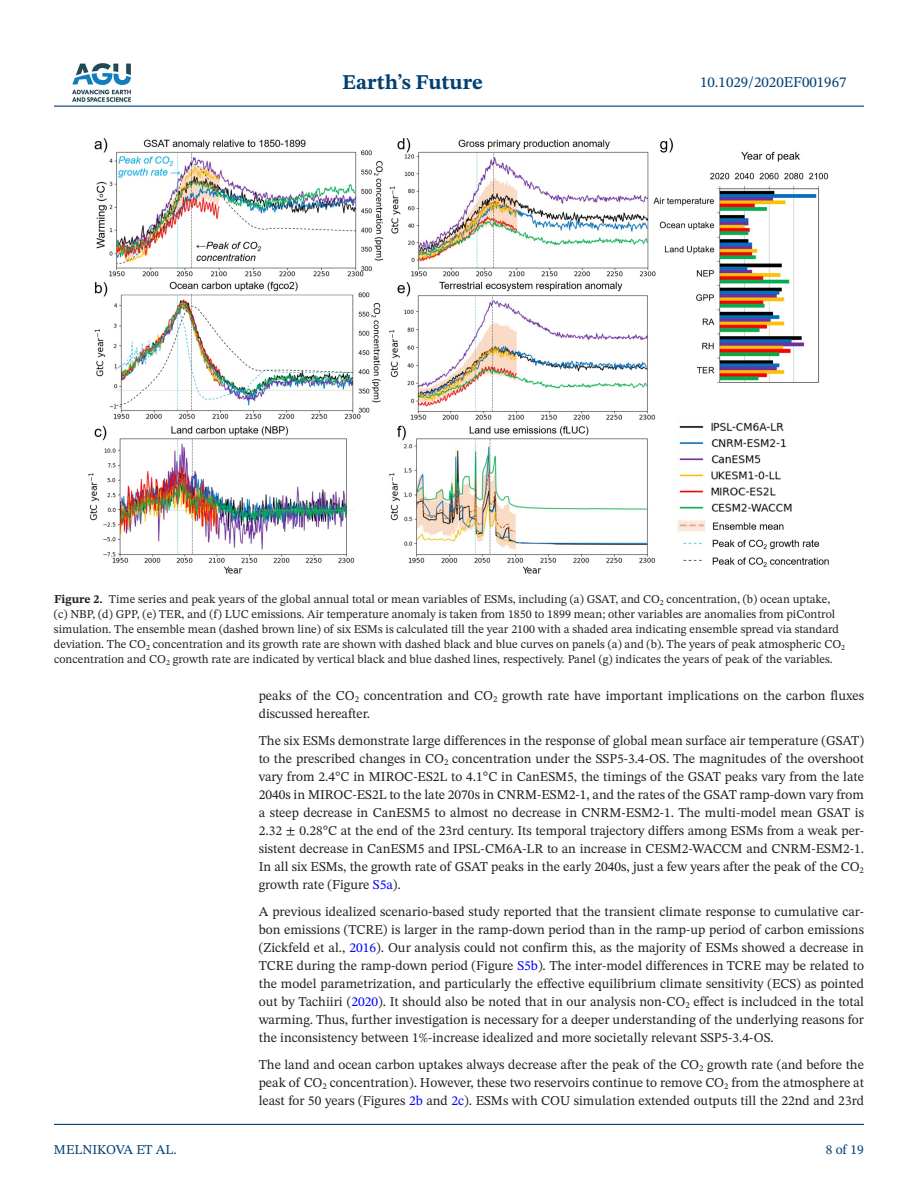
<style>
.page{position:relative;width:918px;height:1188px;background:#fff}
.page>*{position:absolute;margin:0;border:0;box-sizing:border-box;transform-origin:0 0}
.t1{font:700 21px "STIX Two Text";color:#004073}
.t2{font:15px "STIX Two Text";color:#004073}
.t3{font:13.5px/18px "STIX Two Text";color:#231f20;text-align:justify}
.t4{font:13.5px "STIX Two Text";color:#004073}
.t5{font:12px/15px "STIX Two Text";color:#231f20}
.s1{font-weight:700}
.s2{color:#00f}
</style>
<div class="page">
<hr style="left:54px;top:106px;width:810px;height:1px;background:#004073">
<hr style="left:54px;top:1124px;width:810px;height:1px;background:#004073">
<img style="left:72px;top:63px;width:59px;height:39px">
<img style="left:88px;top:138px;width:741px;height:436px">
<h1 class="t1" style="left:342px;top:67px;width:142px">Earth’s Future</h1>
<p class="t2" style="left:700px;top:72px;width:148px">10.1029/2020EF001967</p>
<p class="t5" style="left:54px;top:591px;width:793px"><span class="s1">Figure 2.</span> Time series and peak years of the global annual total or mean variables of ESMs, including (a) GSAT, and CO<sub>2</sub> concentration, (b) ocean uptake, (c) NBP, (d) GPP, (e) TER, and (f) LUC emissions. Air temperature anomaly is taken from 1850 to 1899 mean; other variables are anomalies from piControl simulation. The ensemble mean (dashed brown line) of six ESMs is calculated till the year 2100 with a shaded area indicating ensemble spread via standard deviation. The CO<sub>2</sub> concentration and its growth rate are shown with dashed black and blue curves on panels (a) and (b). The years of peak atmospheric CO<sub>2 </sub>concentration and CO<sub>2</sub> growth rate are indicated by vertical black and blue dashed lines, respectively. Panel (g) indicates the years of peak of the variables.</p>
<p class="t4" style="left:54px;top:1140px;width:124px">MELNIKOVA ET AL.</p>
<p class="t3" style="left:259px;top:687px;width:607px">peaks of the CO<sub>2</sub> concentration and CO<sub>2</sub> growth rate have important implications on the carbon fluxes discussed hereafter.</p>
<p class="t3" style="left:259px;top:732px;width:607px">The six ESMs demonstrate large differences in the response of global mean surface air temperature (GSAT) to the prescribed changes in CO<sub>2</sub> concentration under the SSP5-3.4-OS. The magnitudes of the overshoot vary from 2.4°C in MIROC-ES2L to 4.1°C in CanESM5, the timings of the GSAT peaks vary from the late 2040s in MIROC-ES2L to the late 2070s in CNRM-ESM2-1, and the rates of the GSAT ramp-down vary from a steep decrease in CanESM5 to almost no decrease in CNRM-ESM2-1. The multi-model mean GSAT is 2.32 ± 0.28°C at the end of the 23rd century. Its temporal trajectory differs among ESMs from a weak per&shy;sistent decrease in CanESM5 and IPSL-CM6A-LR to an increase in CESM2-WACCM and CNRM-ESM2-1.<br>In all six ESMs, the growth rate of GSAT peaks in the early 2040s, just a few years after the peak of the CO<sub>2 </sub>growth rate (Figure <span class="s2">S5a</span>).</p>
<p class="t3" style="left:259px;top:903px;width:607px">A previous idealized scenario-based study reported that the transient climate response to cumulative car&shy;bon emissions (TCRE) is larger in the ramp-down period than in the ramp-up period of carbon emissions (Zickfeld et al., <span class="s2">2016</span>). Our analysis could not confirm this, as the majority of ESMs showed a decrease in TCRE during the ramp-down period (Figure <span class="s2">S5b</span>). The inter-model differences in TCRE may be related to the model parametrization, and particularly the effective equilibrium climate sensitivity (ECS) as pointed out by Tachiiri (<span class="s2">2020</span>). It should also be noted that in our analysis non-CO<sub>2</sub> effect is includced in the total warming. Thus, further investigation is necessary for a deeper understanding of the underlying reasons for the inconsistency between 1%-increase idealized and more societally relevant SSP5-3.4-OS.</p>
<p class="t3" style="left:259px;top:1056px;width:607px">The land and ocean carbon uptakes always decrease after the peak of the CO<sub>2</sub> growth rate (and before the peak of CO<sub>2</sub> concentration). However, these two reservoirs continue to remove CO<sub>2</sub> from the atmosphere at least for 50 years (Figures <span class="s2">2b</span> and <span class="s2">2c</span>). ESMs with COU simulation extended outputs till the 22nd and 23rd</p>
<p class="t4" style="left:826px;top:1140px;width:40px">8 of 19</p>
</div>
